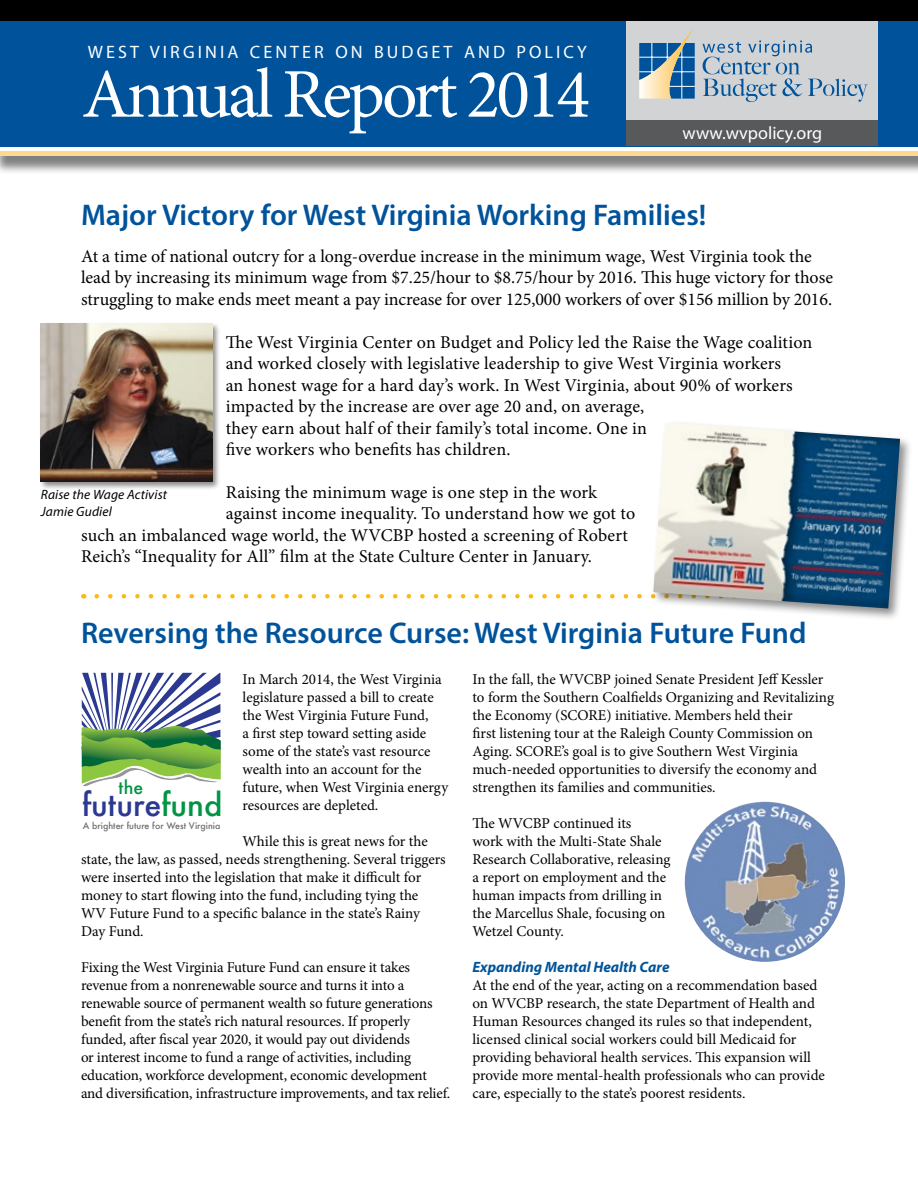
<style>
.page{position:relative;width:918px;height:1188px;background:#fff}
.page>*{position:absolute;margin:0;border:0;box-sizing:border-box;transform-origin:0 0}
.t1{font:69.75px "Minion Pro";letter-spacing:-.05em;color:#fff}
.t2{font:500 30.75px "Futura";color:#2b3990}
.t3{font:600 30px "Myriad Pro";color:#00539b}
.t4{font:18px/21.5px "Minion Pro";letter-spacing:.005em;color:#000}
.t5{font:18px "Myriad Pro";letter-spacing:.17em;color:#fff}
.t6{font:18px "Myriad Pro";color:#fff}
.t7{font:500 17.7px "Futura";color:#009444}
.t8{font:15px/18px "Minion Pro";letter-spacing:-.005em;color:#000}
.t9{font:italic 700 15px "Myriad Pro";color:#00539b}
.t10{font:italic 13.5px/16.5px "Myriad Pro";letter-spacing:.01em;color:#000}
.t11{font:500 8.85px "Futura";color:#6d6e71}
.s1{color:#009444}
</style>
<div class="page">
<div style="left:0;top:0;width:918px;height:175px;background:#000;opacity:.5"></div>
<svg style="left:0;top:146px;width:918px;height:6px"></svg>
<div style="left:0;top:0;width:918px;height:146px;background:#00539b"></div>
<div style="left:626px;top:21px;width:252px;height:99px;background:#d1d3d4"></div>
<div style="left:626px;top:120px;width:252px;height:26px;background:#58595b"></div>
<div style="left:0;top:0;width:918px;height:20px;background:#000"></div>
<svg style="left:639px;top:29px;width:56px;height:70px"></svg>
<svg style="left:703px;top:40px;width:165px;height:62px"></svg>
<hr style="left:0;top:152px;width:918px;height:4px;background:#ffd990">
<svg style="left:97px;top:594px;width:554px;height:4px"></svg>
<div style="left:39px;top:322px;width:182px;height:168px;background:#000;opacity:.45"></div>
<img style="left:41px;top:323px;width:171px;height:159px">
<div style="left:651px;top:420px;width:262px;height:202px;background:#000;opacity:.45"></div>
<img style="left:653px;top:422px;width:247px;height:187px">
<img style="left:685px;top:802px;width:160px;height:160px;border-radius:80px">
<svg style="left:81px;top:673px;width:140px;height:114px"></svg>
<p class="t5" style="left:88px;top:40px;width:500px">WEST VIRGINIA CENTER ON BUDGET AND POLICY</p>
<h1 class="t1" style="left:82px;top:48px;width:510px">Annual Report 2014</h1>
<p class="t6" style="left:683px;top:122px;width:141px">www.wvpolicy.org</p>
<h3 class="t3" style="left:81px;top:196px;width:627px">Major Victory for West Virginia Working Families!</h3>
<p class="t4" style="left:81px;top:245px;width:754px">At a time of national outcry for a long-overdue increase in the minimum wage, West Virginia took the lead by increasing its minimum wage from $7.25/hour to $8.75/hour by 2016. This huge victory for those struggling to make ends meet meant a pay increase for over 125,000 workers of over $156 million by 2016.</p>
<p class="t4" style="left:226px;top:331px;width:588px">The West Virginia Center on Budget and Policy led the Raise the Wage coalition and worked closely with legislative leadership to give West Virginia workers<br>an honest wage for a hard day’s work. In West Virginia, about 90% of workers impacted by the increase are over age 20 and, on average,<br>they earn about half of their family’s total income. One in<br>five workers who benefits has children.</p>
<p class="t4" style="left:226px;top:481px;width:373px">Raising the minimum wage is one step in the work</p>
<p class="t4" style="left:226px;top:503px;width:411px">against income inequality. To understand how we got to</p>
<p class="t4" style="left:81px;top:524px;width:548px">such an imbalanced wage world, the WVCBP hosted a screening of Robert</p>
<p class="t4" style="left:81px;top:546px;width:513px">Reich’s “Inequality for All” film at the State Culture Center in January.</p>
<p class="t10" style="left:41px;top:486px;width:128px">Raise the Wage Activist<br>Jamie Gudiel</p>
<h3 class="t3" style="left:81px;top:614px;width:727px">Reversing the Resource Curse: West Virginia Future Fund</h3>
<p class="t8" style="left:243px;top:670px;width:207px">In March 2014, the West Virginia legislature passed a bill to create the West Virginia Future Fund,<br>a first step toward setting aside some of the state’s vast resource wealth into an account for the future, when West Virginia energy resources are depleted.</p>
<p class="t8" style="left:81px;top:832px;width:366px;text-indent:162px">While this is great news for the state, the law, as passed, needs strengthening. Several triggers were inserted into the legislation that make it difficult for money to start flowing into the fund, including tying the WV Future Fund to a specific balance in the state’s Rainy Day Fund.</p>
<p class="t8" style="left:81px;top:958px;width:371px">Fixing the West Virginia Future Fund can ensure it takes revenue from a nonrenewable source and turns it into a renewable source of permanent wealth so future generations benefit from the state’s rich natural resources. If properly funded, after fiscal year 2020, it would pay out dividends<br>or interest income to fund a range of activities, including education, workforce development, economic development and diversification, infrastructure improvements, and tax relief.</p>
<p class="t8" style="left:473px;top:670px;width:363px">In the fall, the WVCBP joined Senate President Jeff Kessler to form the Southern Coalfields Organizing and Revitalizing the Economy (SCORE) initiative. Members held their<br>first listening tour at the Raleigh County Commission on Aging. SCORE’s goal is to give Southern West Virginia much-needed opportunities to diversify the economy and strengthen its families and communities.</p>
<p class="t8" style="left:473px;top:814px;width:199px">The WVCBP continued its<br>work with the Multi-State Shale<br>Research Collaborative, releasing a report on employment and the human impacts from drilling in the Marcellus Shale, focusing on<br>Wetzel County.</p>
<p class="t9" style="left:473px;top:957px;width:199px">Expanding Mental Health Care</p>
<p class="t8" style="left:473px;top:976px;width:354px">At the end of the year, acting on a recommendation based on WVCBP research, the state Department of Health and Human Resources changed its rules so that independent, licensed clinical social workers could bill Medicaid for providing behavioral health services. This expansion will provide more mental-health professionals who can provide care, especially to the state’s poorest residents.</p>
<p class="t7" style="left:119px;top:775px;width:26px">the</p>
<h2 class="t2" style="left:82px;top:784px;width:142px">future<span class="s1">fund</span></h2>
<p class="t11" style="left:83px;top:819px;width:139px">A brighter future for West Virginia</p>
</div>
